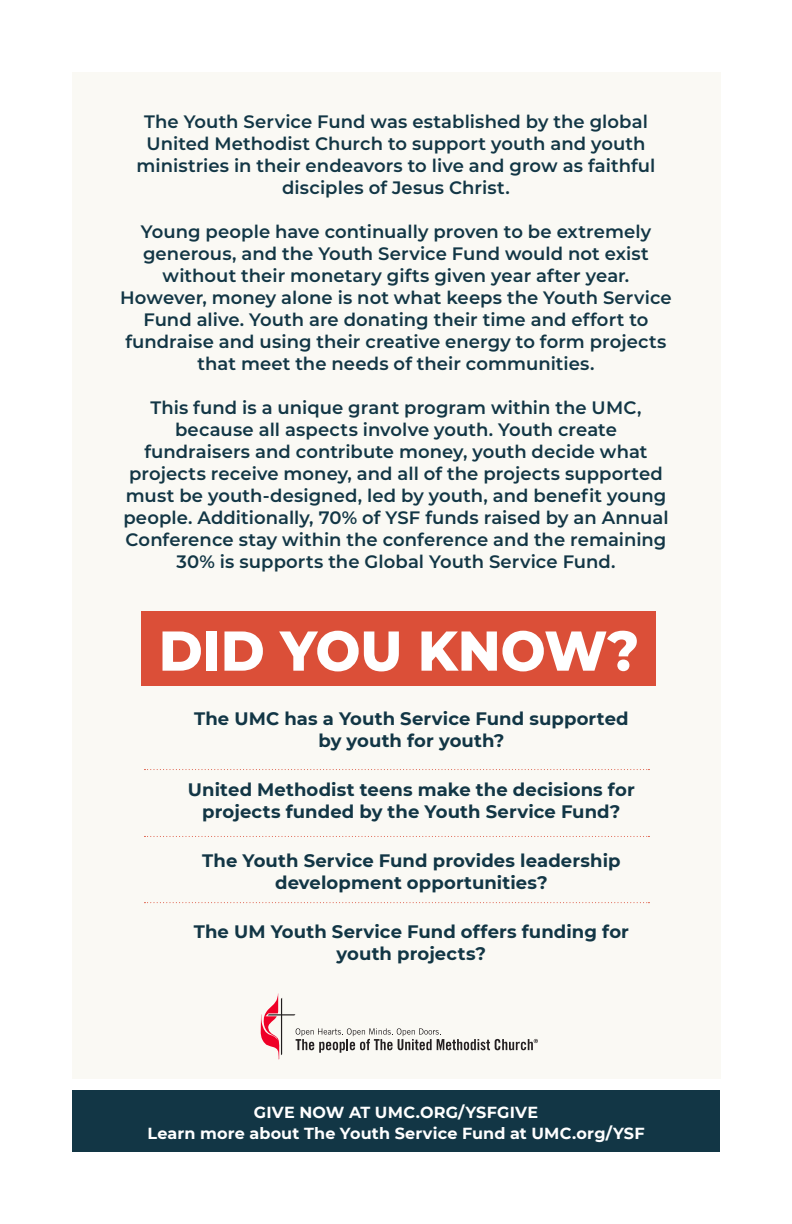
<style>
.page{position:relative;width:792px;height:1224px;background:#fff}
.page>*{position:absolute;margin:0;border:0;box-sizing:border-box;transform-origin:0 0}
.t1{font:800 56px "Montserrat";color:#fff;scale:.95 1}
.t2{font:600 18px/22px "Montserrat";letter-spacing:.005em;color:#123645;text-align:center}
.t3{font:700 18px/22px "Montserrat";letter-spacing:.005em;color:#123645;text-align:center}
.t4{font:700 16px "Montserrat";letter-spacing:.01em;color:#fff}
</style>
<div class="page">
<div style="left:72px;top:72px;width:649px;height:1006px;background:#faf9f4"></div>
<svg style="left:144px;top:836px;width:505px;height:1px"></svg>
<svg style="left:144px;top:769px;width:505px;height:1px"></svg>
<svg style="left:144px;top:902px;width:505px;height:1px"></svg>
<div style="left:142px;top:611px;width:514px;height:75px;background:#db4f38"></div>
<svg style="left:261px;top:993px;width:277px;height:67px"></svg>
<div style="left:72px;top:1090px;width:648px;height:62px;background:#123645"></div>
<p class="t2" style="left:137px;top:110px;width:520px">The Youth Service Fund was established by the global United Methodist Church to support youth and youth ministries in their endeavors to live and grow as faithful disciples of Jesus Christ.</p>
<p class="t2" style="left:120px;top:220px;width:553px">Young people have continually proven to be extremely generous, and the Youth Service Fund would not exist without their monetary gifts given year after year.<br>However, money alone is not what keeps the Youth Service Fund alive. Youth are donating their time and effort to fundraise and using their creative energy to form projects that meet the needs of their communities.</p>
<p class="t2" style="left:123px;top:396px;width:547px">This fund is a unique grant program within the UMC, because all aspects involve youth. Youth create fundraisers and contribute money, youth decide what projects receive money, and all of the projects supported must be youth-designed, led by youth, and benefit young people. Additionally, 70% of YSF funds raised by an Annual Conference stay within the conference and the remaining 30% is supports the Global Youth Service Fund.</p>
<p class="t1" style="left:159px;top:610px;width:507px">DID YOU KNOW?</p>
<p class="t3" style="left:194px;top:707px;width:436px">The UMC has a Youth Service Fund supported by youth for youth?</p>
<p class="t3" style="left:188px;top:778px;width:448px">United Methodist teens make the decisions for projects funded by the Youth Service Fund?</p>
<p class="t3" style="left:202px;top:849px;width:420px">The Youth Service Fund provides leadership development opportunities?</p>
<p class="t3" style="left:194px;top:920px;width:437px">The UM Youth Service Fund offers funding for youth projects?</p>
<p class="t4" style="left:254px;top:1101px;width:286px">GIVE NOW AT UMC.ORG/YSFGIVE</p>
<p class="t4" style="left:147px;top:1122px;width:499px">Learn more about The Youth Service Fund at UMC.org/YSF</p>
</div>
